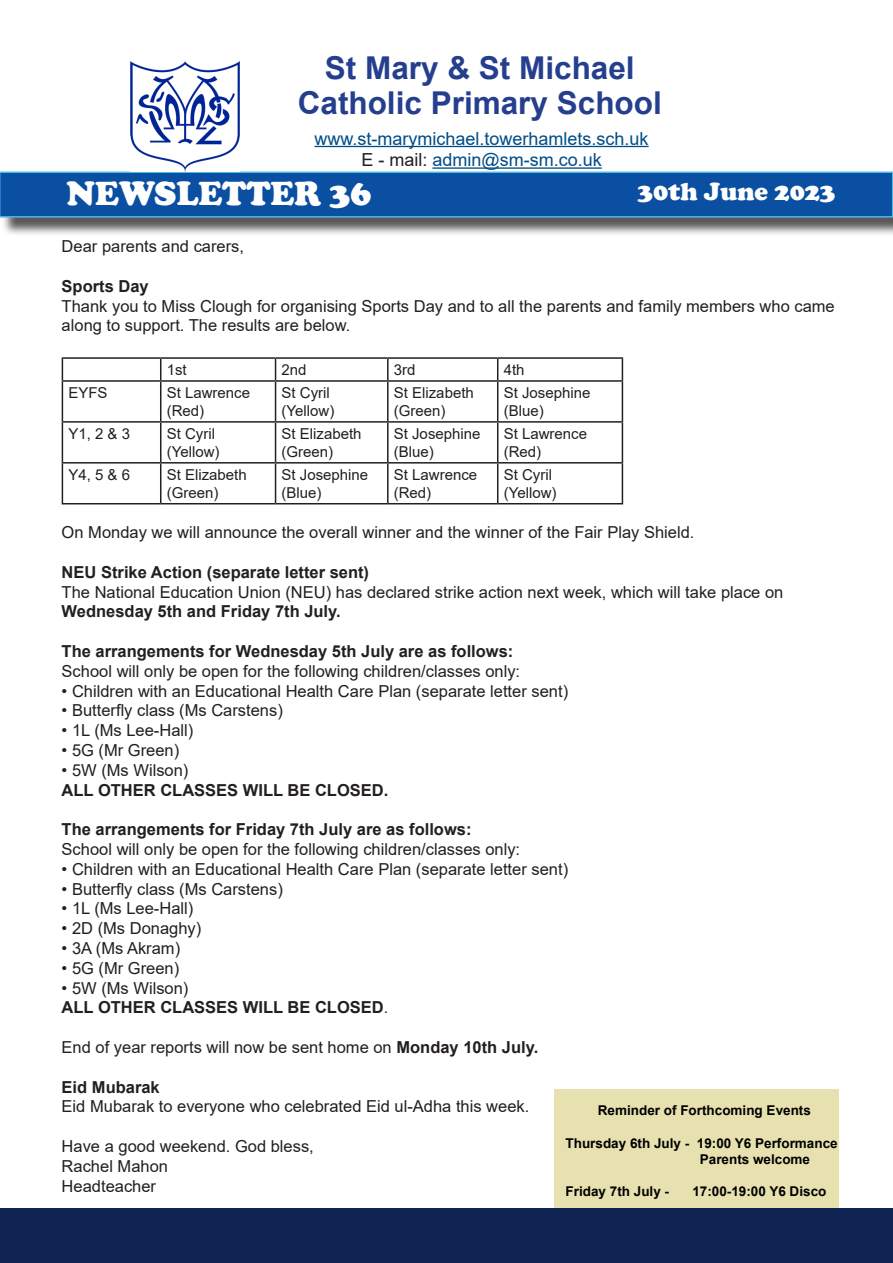
<style>
.page{position:relative;width:893px;height:1263px;background:#fff}
.page>*{position:absolute;margin:0;border:0;box-sizing:border-box;transform-origin:0 0}
.t1{font:900 34.5px "Cooper";color:#fff}
.t2{font:700 31.5px "Arial";color:#253f8e}
.t3{font:900 25.5px "Cooper";color:#fff}
.t4{font:18px "Arial";color:#004c86}
.t5{font:16.5px/19.8px "Arial";color:#231f20}
.t6{font:700 16.5px "Arial";color:#231f20}
.t7{font:15px "Arial";color:#231f20}
.t8{font:700 13.5px "Arial";color:#000}
.s1{color:#231f20}
.s2{font-weight:700}
.s3{font-weight:400}
</style>
<div class="page">
<hr style="left:62px;top:357px;width:99px;height:2px;background:#231f20">
<svg style="left:62px;top:359px;width:1px;height:21px"></svg>
<hr style="left:161px;top:357px;width:115px;height:2px;background:#231f20">
<svg style="left:160px;top:359px;width:1px;height:21px"></svg>
<hr style="left:276px;top:357px;width:112px;height:2px;background:#231f20">
<svg style="left:275px;top:359px;width:1px;height:21px"></svg>
<hr style="left:388px;top:357px;width:110px;height:2px;background:#231f20">
<hr style="left:387px;top:359px;width:2px;height:21px;background:#231f20">
<hr style="left:498px;top:357px;width:125px;height:2px;background:#231f20">
<svg style="left:497px;top:359px;width:1px;height:21px"></svg>
<svg style="left:622px;top:359px;width:1px;height:21px"></svg>
<hr style="left:62px;top:380px;width:99px;height:2px;background:#231f20">
<hr style="left:62px;top:382px;width:1px;height:39px;background:#231f20">
<hr style="left:161px;top:380px;width:115px;height:2px;background:#231f20">
<hr style="left:160px;top:382px;width:1px;height:39px;background:#231f20">
<hr style="left:276px;top:380px;width:112px;height:2px;background:#231f20">
<hr style="left:275px;top:382px;width:1px;height:39px;background:#231f20">
<hr style="left:388px;top:380px;width:110px;height:2px;background:#231f20">
<hr style="left:387px;top:382px;width:2px;height:39px;background:#231f20">
<hr style="left:498px;top:380px;width:125px;height:2px;background:#231f20">
<hr style="left:497px;top:382px;width:1px;height:39px;background:#231f20">
<hr style="left:622px;top:382px;width:1px;height:39px;background:#231f20">
<hr style="left:62px;top:421px;width:99px;height:2px;background:#231f20">
<hr style="left:62px;top:423px;width:1px;height:39px;background:#231f20">
<hr style="left:161px;top:421px;width:115px;height:2px;background:#231f20">
<hr style="left:160px;top:423px;width:1px;height:39px;background:#231f20">
<hr style="left:276px;top:421px;width:112px;height:2px;background:#231f20">
<hr style="left:275px;top:423px;width:1px;height:39px;background:#231f20">
<hr style="left:388px;top:421px;width:110px;height:2px;background:#231f20">
<hr style="left:387px;top:423px;width:2px;height:39px;background:#231f20">
<hr style="left:498px;top:421px;width:125px;height:2px;background:#231f20">
<hr style="left:497px;top:423px;width:1px;height:39px;background:#231f20">
<hr style="left:622px;top:423px;width:1px;height:39px;background:#231f20">
<hr style="left:62px;top:462px;width:99px;height:2px;background:#231f20">
<hr style="left:62px;top:464px;width:1px;height:39px;background:#231f20">
<hr style="left:161px;top:462px;width:115px;height:2px;background:#231f20">
<hr style="left:160px;top:464px;width:1px;height:39px;background:#231f20">
<hr style="left:276px;top:462px;width:112px;height:2px;background:#231f20">
<hr style="left:275px;top:464px;width:1px;height:39px;background:#231f20">
<hr style="left:388px;top:462px;width:110px;height:2px;background:#231f20">
<hr style="left:387px;top:464px;width:2px;height:39px;background:#231f20">
<hr style="left:498px;top:462px;width:125px;height:2px;background:#231f20">
<hr style="left:497px;top:464px;width:1px;height:39px;background:#231f20">
<hr style="left:622px;top:464px;width:1px;height:39px;background:#231f20">
<hr style="left:62px;top:503px;width:99px;height:1px;background:#231f20">
<hr style="left:161px;top:503px;width:115px;height:1px;background:#231f20">
<hr style="left:276px;top:503px;width:112px;height:1px;background:#231f20">
<hr style="left:388px;top:503px;width:110px;height:1px;background:#231f20">
<hr style="left:498px;top:503px;width:125px;height:1px;background:#231f20">
<div style="left:555px;top:1089px;width:284px;height:121px;background:#e7e1b0"></div>
<div style="left:1px;top:174px;width:892px;height:62px;background:#231f20;opacity:.75"></div>
<svg style="left:0;top:171px;width:893px;height:47px;background:#1157a6"></svg>
<hr style="left:314px;top:146px;width:335px;height:1px;background:#004c86">
<hr style="left:432px;top:167px;width:170px;height:2px;background:#004c86">
<img style="left:131px;top:61px;width:109px;height:111px">
<div style="left:0;top:1209px;width:893px;height:54px;background:#102453"></div>
<p class="t2" style="left:325px;top:46px;width:311px">St Mary &amp; St Michael</p>
<p class="t2" style="left:298px;top:80px;width:366px">Catholic Primary School</p>
<p class="t4" style="left:314px;top:126px;width:336px">www.st-marymichael.towerhamlets.sch.uk</p>
<p class="t4" style="left:361px;top:147px;width:242px"><span class="s1">E - mail:</span> admin@sm-sm.co.uk</p>
<p class="t1" style="left:67px;top:173px;width:306px">NEWSLETTER 36</p>
<p class="t3" style="left:638px;top:176px;width:199px">30th June 2023</p>
<p class="t5" style="left:62px;top:236px;width:184px">Dear parents and carers,</p>
<p class="t6" style="left:62px;top:274px;width:89px">Sports Day</p>
<p class="t5" style="left:62px;top:296px;width:775px">Thank you to Miss Clough for organising Sports Day and to all the parents and family members who came along to support. The results are below.</p>
<p class="t7" style="left:167px;top:359px;width:22px">1st</p>
<p class="t7" style="left:282px;top:359px;width:27px">2nd</p>
<p class="t7" style="left:394px;top:359px;width:23px">3rd</p>
<p class="t7" style="left:504px;top:359px;width:22px">4th</p>
<p class="t7" style="left:68px;top:382px;width:41px">EYFS</p>
<p class="t7" style="left:167px;top:382px;width:85px">St Lawrence</p>
<p class="t7" style="left:167px;top:400px;width:39px">(Red)</p>
<p class="t7" style="left:282px;top:382px;width:50px">St Cyril</p>
<p class="t7" style="left:282px;top:400px;width:54px">(Yellow)</p>
<p class="t7" style="left:394px;top:382px;width:82px">St Elizabeth</p>
<p class="t7" style="left:394px;top:400px;width:53px">(Green)</p>
<p class="t7" style="left:504px;top:382px;width:88px">St Josephine</p>
<p class="t7" style="left:504px;top:400px;width:42px">(Blue)</p>
<p class="t7" style="left:68px;top:423px;width:63px">Y1, 2 &amp; 3</p>
<p class="t7" style="left:167px;top:423px;width:50px">St Cyril</p>
<p class="t7" style="left:167px;top:441px;width:54px">(Yellow)</p>
<p class="t7" style="left:282px;top:423px;width:82px">St Elizabeth</p>
<p class="t7" style="left:282px;top:441px;width:53px">(Green)</p>
<p class="t7" style="left:394px;top:423px;width:88px">St Josephine</p>
<p class="t7" style="left:394px;top:441px;width:42px">(Blue)</p>
<p class="t7" style="left:504px;top:423px;width:85px">St Lawrence</p>
<p class="t7" style="left:504px;top:441px;width:39px">(Red)</p>
<p class="t7" style="left:504px;top:464px;width:50px">St Cyril</p>
<p class="t7" style="left:504px;top:482px;width:54px">(Yellow)</p>
<p class="t5" style="left:62px;top:522px;width:634px">On Monday we will announce the overall winner and the winner of the Fair Play Shield.</p>
<p class="t6" style="left:62px;top:560px;width:309px">NEU Strike Action (separate letter sent)</p>
<p class="t5" style="left:62px;top:582px;width:723px">The National Education Union (NEU) has declared strike action next week, which will take place on<br><span class="s2">Wednesday 5th and Friday 7th July.</span></p>
<p class="t6" style="left:62px;top:639px;width:453px">The arrangements for Wednesday 5th July are as follows:</p>
<p class="t5" style="left:62px;top:661px;width:460px">School will only be open for the following children/classes only:</p>
<p class="t5" style="left:62px;top:681px;width:508px">• Children with an Educational Health Care Plan (separate letter sent)</p>
<p class="t5" style="left:62px;top:700px;width:223px">• Butterfly class (Ms Carstens)</p>
<p class="t5" style="left:62px;top:720px;width:133px">• 1L (Ms Lee-Hall)</p>
<p class="t5" style="left:62px;top:740px;width:119px">• 5G (Mr Green)</p>
<p class="t5" style="left:62px;top:760px;width:128px">• 5W (Ms Wilson)</p>
<p class="t6" style="left:62px;top:778px;width:328px">ALL OTHER CLASSES WILL BE CLOSED.</p>
<p class="t6" style="left:62px;top:818px;width:411px">The arrangements for Friday 7th July are as follows:</p>
<p class="t5" style="left:62px;top:839px;width:460px">School will only be open for the following children/classes only:</p>
<p class="t5" style="left:62px;top:859px;width:508px">• Children with an Educational Health Care Plan (separate letter sent)</p>
<p class="t5" style="left:62px;top:879px;width:223px">• Butterfly class (Ms Carstens)</p>
<p class="t5" style="left:62px;top:898px;width:133px">• 1L (Ms Lee-Hall)</p>
<p class="t5" style="left:62px;top:918px;width:141px">• 2D (Ms Donaghy)</p>
<p class="t5" style="left:62px;top:938px;width:120px">• 3A (Ms Akram)</p>
<p class="t5" style="left:62px;top:958px;width:119px">• 5G (Mr Green)</p>
<p class="t5" style="left:62px;top:978px;width:128px">• 5W (Ms Wilson)</p>
<p class="t6" style="left:62px;top:996px;width:328px">ALL OTHER CLASSES WILL BE CLOSED<span class="s3">.</span></p>
<p class="t5" style="left:62px;top:1037px;width:478px">End of year reports will now be sent home on <span class="s2">Monday 10th July.</span></p>
<p class="t6" style="left:62px;top:1075px;width:100px">Eid Mubarak</p>
<p class="t5" style="left:62px;top:1096px;width:469px">Eid Mubarak to everyone who celebrated Eid ul-Adha this week.</p>
<p class="t5" style="left:62px;top:1136px;width:254px">Have a good weekend. God bless,</p>
<p class="t5" style="left:62px;top:1156px;width:108px">Rachel Mahon</p>
<p class="t5" style="left:62px;top:1176px;width:96px">Headteacher</p>
<p class="t7" style="left:68px;top:464px;width:63px">Y4, 5 &amp; 6</p>
<p class="t7" style="left:167px;top:464px;width:82px">St Elizabeth</p>
<p class="t7" style="left:167px;top:482px;width:53px">(Green)</p>
<p class="t7" style="left:282px;top:464px;width:88px">St Josephine</p>
<p class="t7" style="left:282px;top:482px;width:42px">(Blue)</p>
<p class="t7" style="left:394px;top:464px;width:85px">St Lawrence</p>
<p class="t7" style="left:394px;top:482px;width:39px">(Red)</p>
<p class="t8" style="left:598px;top:1101px;width:215px">Reminder of Forthcoming Events</p>
<p class="t8" style="left:566px;top:1133px;width:274px">Thursday 6th July - 19:00 Y6 Performance</p>
<p class="t8" style="left:700px;top:1150px;width:112px">Parents welcome</p>
<p class="t8" style="left:566px;top:1182px;width:105px">Friday 7th July -</p>
<p class="t8" style="left:692px;top:1182px;width:136px">17:00-19:00 Y6 Disco</p>
</div>
